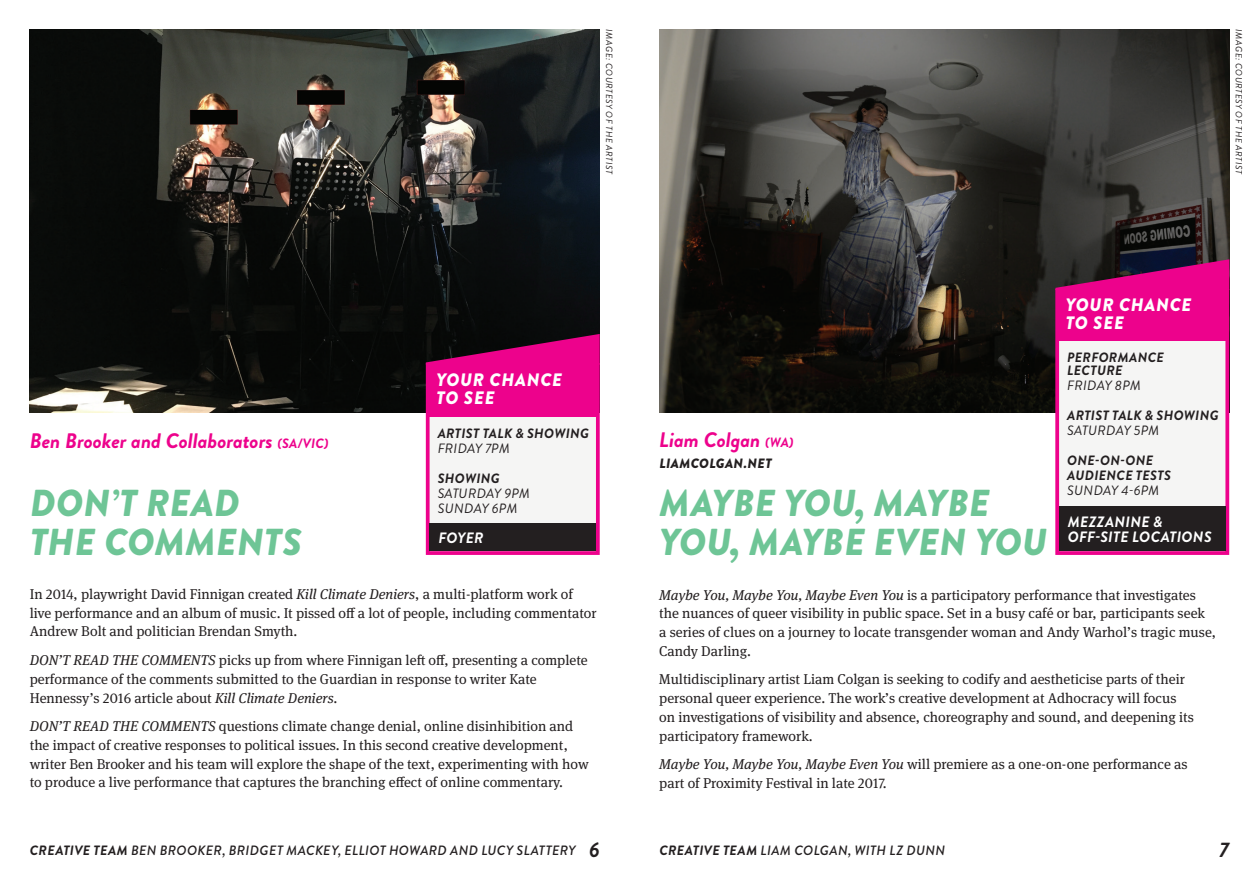
<style>
.page{position:relative;width:1259px;height:893px;background:#fff}
.page>*{position:absolute;margin:0;border:0;box-sizing:border-box;transform-origin:0 0}
.t1{font:italic 900 37.5px/39px "Brandon Grotesque";letter-spacing:.01em;color:#6ec596}
.t2{font:italic 700 21px "Brandon Grotesque";letter-spacing:-.005em;color:#ed028c}
.t3{font:italic 700 21px "Brandon Grotesque";color:#231f20}
.t4{font:italic 900 18px/18px "Brandon Grotesque";letter-spacing:.045em;color:#fff}
.t5{font:italic 700 15px/15px "Brandon Grotesque";letter-spacing:.02em;color:#fff}
.t6{font:14.25px/18.8px "Meta Serif OT";color:#231f20}
.t7{font:italic 500 13.5px "Brandon Grotesque";letter-spacing:.025em;color:#231f20}
.t8{font:italic 700 13.5px/13.5px "Brandon Grotesque";letter-spacing:.025em;color:#231f20}
.t9{font:italic 13.5px/15px "Brandon Grotesque";letter-spacing:.015em;color:#231f20}
.t10{font:italic 900 13.5px "Brandon Grotesque";letter-spacing:.025em;color:#231f20}
.t11{font:italic 9px "Brandon Grotesque";letter-spacing:.07em;color:#231f20}
.s1{font-size:13.5px}
.s2{font-style:italic}
.s3{font-weight:700}
.s4{font-weight:700;font-size:21px}
</style>
<div class="page">
<img style="left:30px;top:30px;width:570px;height:382px">
<img style="left:659px;top:30px;width:570px;height:382px">
<div style="left:426px;top:363px;width:174px;height:192px;background:#f5f5f4;border:4px solid #ed028c"></div>
<div style="left:429px;top:523px;width:167px;height:28px;background:#231f20"></div>
<div style="left:428px;top:365px;width:170px;height:52px;background:#ed028c"></div>
<div style="left:1055px;top:289px;width:174px;height:266px;background:#f5f5f4;border:4px solid #ed028c"></div>
<div style="left:1059px;top:507px;width:166px;height:44px;background:#231f20"></div>
<div style="left:1057px;top:289px;width:170px;height:52px;background:#ed028c"></div>
<svg style="left:1055px;top:259px;width:174px;height:31px;background:#8a0f5b"></svg>
<svg style="left:426px;top:334px;width:174px;height:31px;background:#84054f"></svg>
<p class="t11" style="left:615px;top:29px;width:147px;rotate:90deg">IMAGE: COURTESY OF THE ARTIST</p>
<p class="t11" style="left:1245px;top:29px;width:147px;rotate:90deg">IMAGE: COURTESY OF THE ARTIST</p>
<p class="t4" style="left:436px;top:371px;width:127px">YOUR CHANCE<br>TO SEE</p>
<p class="t8" style="left:438px;top:426px;width:153px">ARTIST TALK &amp; SHOWING</p>
<p class="t9" style="left:438px;top:441px;width:73px">FRIDAY 7PM</p>
<p class="t8" style="left:438px;top:471px;width:64px">SHOWING</p>
<p class="t9" style="left:438px;top:486px;width:94px">SATURDAY 9PM<br>SUNDAY 6PM</p>
<p class="t5" style="left:438px;top:531px;width:47px">FOYER</p>
<h2 class="t2" style="left:30px;top:426px;width:300px">Ben Brooker and Collaborators <span class="s1">(SA/VIC)</span></h2>
<h2 class="t2" style="left:659px;top:425px;width:136px">Liam Colgan <span class="s1">(WA)</span></h2>
<p class="t10" style="left:659px;top:454px;width:114px">LIAMCOLGAN.NET</p>
<h1 class="t1" style="left:30px;top:484px;width:273px">DON’T READ<br>THE COMMENTS</h1>
<h1 class="t1" style="left:659px;top:484px;width:389px">MAYBE YOU, MAYBE<br>YOU, MAYBE EVEN YOU</h1>
<p class="t4" style="left:1065px;top:296px;width:127px">YOUR CHANCE<br>TO SEE</p>
<p class="t8" style="left:1067px;top:351px;width:98px">PERFORMANCE<br>LECTURE</p>
<p class="t9" style="left:1067px;top:379px;width:75px">FRIDAY 8PM</p>
<p class="t8" style="left:1067px;top:409px;width:153px">ARTIST TALK &amp; SHOWING</p>
<p class="t9" style="left:1067px;top:424px;width:94px">SATURDAY 5PM</p>
<p class="t8" style="left:1067px;top:453px;width:105px;line-height:15px">ONE-ON-ONE<br>AUDIENCE TESTS</p>
<p class="t9" style="left:1067px;top:484px;width:94px">SUNDAY 4-6PM</p>
<p class="t5" style="left:1067px;top:515px;width:145px">MEZZANINE &amp;<br>OFF-SITE LOCATIONS</p>
<p class="t6" style="left:30px;top:585px;width:568px">In 2014, playwright David Finnigan created <span class="s2">Kill Climate Deniers</span>, a multi-platform work of live performance and an album of music. It pissed off a lot of people, including commentator<br>Andrew Bolt and politician Brendan Smyth.</p>
<p class="t6" style="left:30px;top:651px;width:559px"><span class="s2">DON’T READ THE COMMENTS</span> picks up from where Finnigan left off, presenting a complete performance of the comments submitted to the Guardian in response to writer Kate<br>Hennessy’s 2016 article about <span class="s2">Kill Climate Deniers.</span></p>
<p class="t6" style="left:30px;top:717px;width:560px"><span class="s2">DON’T READ THE COMMENTS</span> questions climate change denial, online disinhibition and the impact of creative responses to political issues. In this second creative development, writer Ben Brooker and his team will explore the shape of the text, experimenting with how to produce a live performance that captures the branching effect of online commentary.</p>
<p class="t6" style="left:659px;top:585px;width:558px"><span class="s2">Maybe You, Maybe You, Maybe Even You</span> is a participatory performance that investigates the nuances of queer visibility in public space. Set in a busy café or bar, participants seek<br>a series of clues on a journey to locate transgender woman and Andy Warhol’s tragic muse, Candy Darling.</p>
<p class="t6" style="left:659px;top:670px;width:536px">Multidisciplinary artist Liam Colgan is seeking to codify and aestheticise parts of their personal queer experience. The work’s creative development at Adhocracy will focus on investigations of visibility and absence, choreography and sound, and deepening its participatory framework.</p>
<p class="t6" style="left:659px;top:755px;width:530px"><span class="s2">Maybe You, Maybe You, Maybe Even You</span> will premiere as a one-on-one performance as part of Proximity Festival in late 2017.</p>
<p class="t7" style="left:30px;top:841px;width:571px"><span class="s3">CREATIVE TEAM</span> BEN BROOKER, BRIDGET MACKEY, ELLIOT HOWARD AND LUCY SLATTERY <span class="s4">6</span></p>
<p class="t7" style="left:659px;top:841px;width:287px"><span class="s3">CREATIVE TEAM</span> LIAM COLGAN, WITH LZ DUNN</p>
<h2 class="t3" style="left:1219px;top:835px;width:11px">7</h2>
</div>
